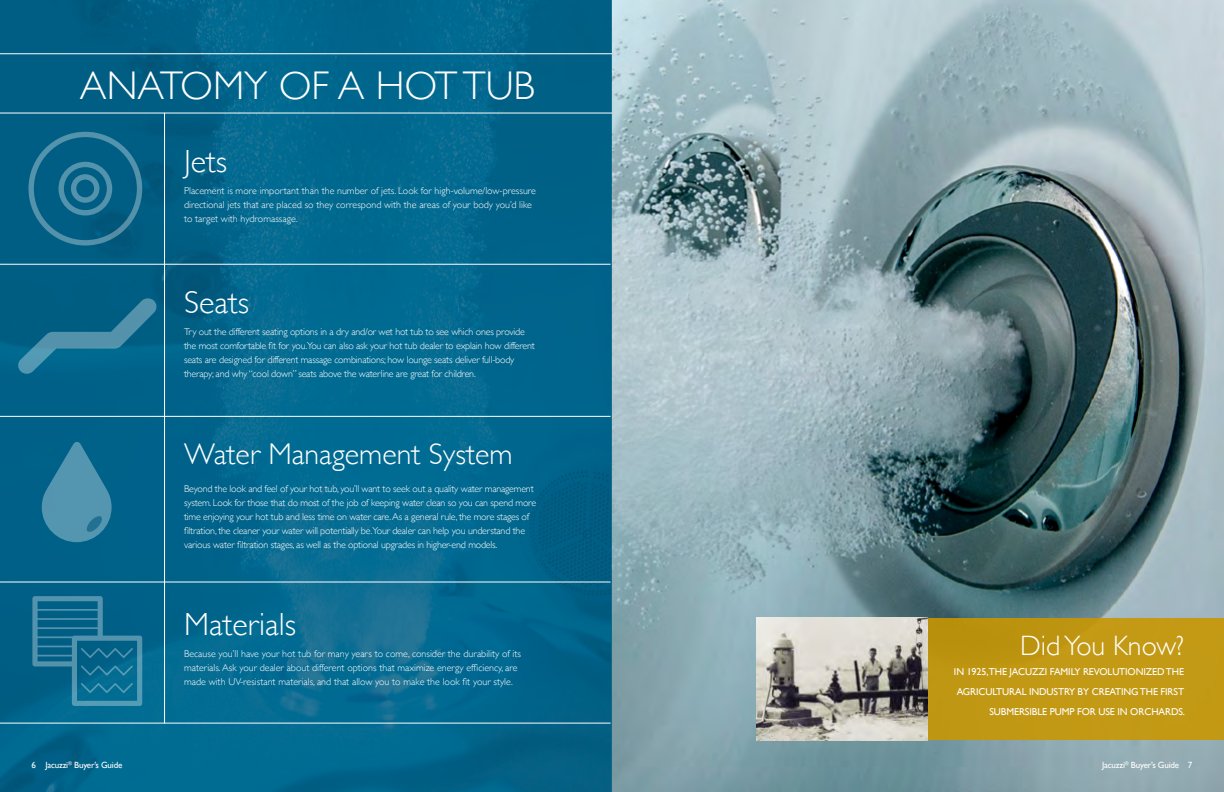
<style>
.page{position:relative;width:1224px;height:792px;background:#fff}
.page>*{position:absolute;margin:0;border:0;box-sizing:border-box;transform-origin:0 0}
.t1{font:300 40px "Gill Sans";color:#fff}
.t2{font:300 32px "Gill Sans";color:#fff}
.t3{font:300 30px "Gill Sans";color:#fff}
.t4{font:300 28px "Gill Sans";color:#fff}
.t5{font:300 10px/14px "Gill Sans";letter-spacing:-.02em;color:#fff}
.t6{font:300 10px/14px "Gill Sans";color:#fff}
.t7{font:10px/20px "Gill Sans";letter-spacing:-.01em;color:#fff;text-align:right}
.t8{font:9px "Gill Sans";letter-spacing:-.02em;color:#fff}
</style>
<div class="page">
<img style="left:612px;top:0;width:612px;height:792px">
<svg style="left:0;top:0;width:612px;height:792px;background:#03668c"></svg>
<hr style="left:164px;top:113px;width:1px;height:610px;background:#fff">
<hr style="left:0;top:264px;width:611px;height:1px;background:#fff">
<hr style="left:0;top:416px;width:611px;height:1px;background:#fff">
<hr style="left:0;top:582px;width:611px;height:1px;background:#fff">
<hr style="left:0;top:723px;width:611px;height:1px;background:#fff">
<hr style="left:0;top:113px;width:612px;height:1px;background:#fff">
<hr style="left:0;top:54px;width:612px;height:1px;background:#fff">
<svg style="left:42px;top:442px;width:70px;height:100px;background:#3682a1"></svg>
<svg style="left:32px;top:596px;width:110px;height:110px;background:#166f92"></svg>
<svg style="left:17px;top:297px;width:140px;height:77px;background:#146d90"></svg>
<div style="left:28px;top:132px;width:114px;height:114px;border:5px solid #fff;border-radius:50%"></div>
<div style="left:58px;top:162px;width:54px;height:54px;border:5px solid #fff;border-radius:50%"></div>
<div style="left:71px;top:174px;width:28px;height:29px;border:5px solid #fff;border-radius:50%"></div>
<div style="left:908px;top:618px;width:316px;height:122px;background:#c39914"></div>
<img style="left:757px;top:618px;width:170px;height:122px">
<h1 class="t1" style="left:80px;top:54px;width:456px">ANATOMY OF A HOT TUB</h1>
<h2 class="t2" style="left:184px;top:137px;width:44px">Jets</h2>
<p class="t6" style="left:184px;top:184px;width:353px">Placement is more important than the number of jets. Look for high-volume/low-pressure directional jets that are placed so they correspond with the areas of your body you’d like to target with hydromassage.</p>
<h2 class="t2" style="left:184px;top:277px;width:66px">Seats</h2>
<p class="t5" style="left:184px;top:324px;width:352px">Try out the different seating options in a dry and/or wet hot tub to see which ones provide the most comfortable fit for you.You can also ask your hot tub dealer to explain how different seats are designed for different massage combinations; how lounge seats deliver full-body therapy; and why “cool down” seats above the waterline are great for children.</p>
<h3 class="t3" style="left:184px;top:431px;width:330px">Water Management System</h3>
<p class="t5" style="left:184px;top:482px;width:354px">Beyond the look and feel of your hot tub, you’ll want to seek out a quality water management system. Look for those that do most of the job of keeping water clean so you can spend more time enjoying your hot tub and less time on water care. As a general rule, the more stages of filtration, the cleaner your water will potentially be.Your dealer can help you understand the various water filtration stages, as well as the optional upgrades in higher-end models.</p>
<h2 class="t2" style="left:184px;top:600px;width:114px">Materials</h2>
<p class="t6" style="left:184px;top:647px;width:338px">Because you’ll have your hot tub for many years to come, consider the durability of its materials. Ask your dealer about different options that maximize energy efficiency, are made with UV-resistant materials, and that allow you to make the look fit your style.</p>
<h3 class="t4" style="left:1020px;top:623px;width:165px">Did You Know?</h3>
<p class="t7" style="left:954px;top:661px;width:233px">IN 1925,THE JACUZZI FAMILY REVOLUTIONIZED THE<br>AGRICULTURAL INDUSTRY BY CREATING THE FIRST<br>SUBMERSIBLE PUMP FOR USE IN ORCHARDS.</p>
<p class="t8" style="left:32px;top:760px;width:92px">6 Jacuzzi<sup>®</sup> Buyer’s Guide</p>
<p class="t8" style="left:1102px;top:760px;width:79px">Jacuzzi<sup>®</sup> Buyer’s Guide</p>
<p class="t8" style="left:1188px;top:760px;width:6px">7</p>
</div>
